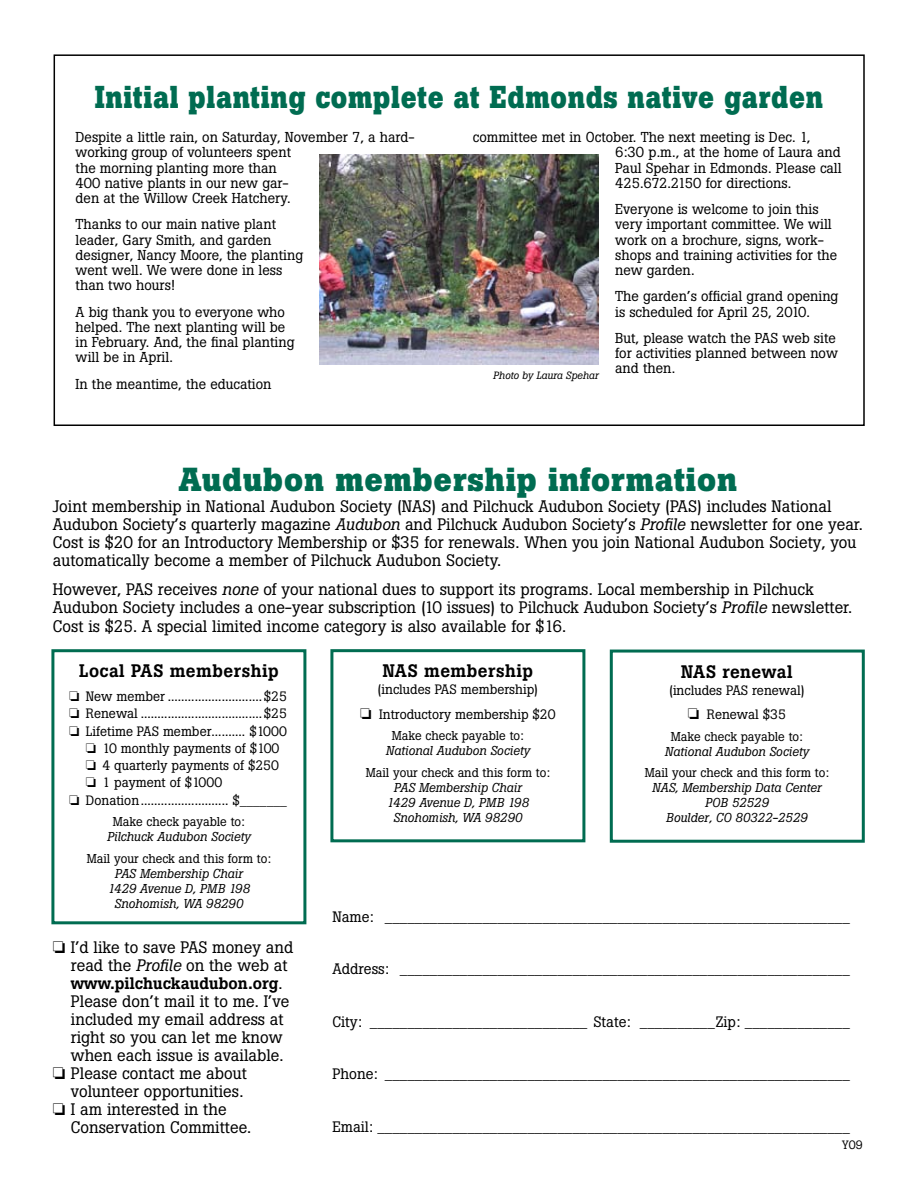
<style>
.page{position:relative;width:918px;height:1188px;background:#fff}
.page>*{position:absolute;margin:0;border:0;box-sizing:border-box;transform-origin:0 0}
.t1{font:700 33px "Boton";letter-spacing:.025em;color:#006c51}
.t2{font:700 31.35px "Boton";letter-spacing:.025em;color:#006c51;scale:.91 1}
.t3{font:500 18px "Boton";letter-spacing:.025em;color:#000}
.t4{font:16.5px/18px "Boton";color:#000}
.t5{font:15px "Boton";color:#000}
.t6{font:14.25px/15.3px "Boton";color:#000}
.t7{font:13.5px "Boton";color:#000}
.t8{font:italic 12.75px/15px "Boton";color:#000;text-align:center}
.t9{font:12.75px "Boton";color:#000}
.t10{font:12px "Boton";color:#000}
.t11{font:italic 10.5px "Boton";color:#000}
.s1{font-style:italic}
.s2{font-weight:500}
</style>
<div class="page">
<div style="left:54px;top:54px;width:811px;height:372px;border:2px solid #000"></div>
<div style="left:51px;top:649px;width:255px;height:275px;border:3px solid #006c51"></div>
<div style="left:330px;top:649px;width:255px;height:193px;border:3px solid #006c51"></div>
<div style="left:610px;top:650px;width:255px;height:193px;border:3px solid #006c51"></div>
<img style="left:320px;top:154px;width:279px;height:210px">
<h2 class="t2" style="left:95px;top:78px;width:802px">Initial planting complete at Edmonds native garden</h2>
<p class="t6" style="left:76px;top:129px;width:341px">Despite a little rain, on Saturday, November 7, a hard&shy;working group of volunteers spent<br>the morning planting more than<br>400 native plants in our new gar-<br>den at the Willow Creek Hatchery.</p>
<p class="t6" style="left:76px;top:217px;width:229px">Thanks to our main native plant leader, Gary Smith, and garden designer, Nancy Moore, the planting went well. We were done in less than two hours!</p>
<p class="t6" style="left:76px;top:304px;width:220px">A big thank you to everyone who helped. The next planting will be in February. And, the final planting will be in April.</p>
<p class="t6" style="left:76px;top:376px;width:197px">In the meantime, the education</p>
<p class="t6" style="left:615px;top:129px;width:228px;text-indent:-142px">committee met in October. The next meeting is Dec. 1, 6:30 p.m., at the home of Laura and Paul Spehar in Edmonds. Please call 425.672.2150 for directions.</p>
<p class="t6" style="left:615px;top:201px;width:224px">Everyone is welcome to join this very important committee. We will work on a brochure, signs, work&shy;shops and training activities for the new garden.</p>
<p class="t6" style="left:615px;top:289px;width:225px">The garden’s official grand opening is scheduled for April 25, 2010.</p>
<p class="t6" style="left:615px;top:330px;width:224px">But, please watch the PAS web site for activities planned between now and then.</p>
<p class="t11" style="left:493px;top:369px;width:107px">Photo by Laura Spehar</p>
<h1 class="t1" style="left:179px;top:460px;width:560px">Audubon membership information</h1>
<p class="t4" style="left:53px;top:497px;width:811px">Joint membership in National Audubon Society (NAS) and Pilchuck Audubon Society (PAS) includes National Audubon Society’s quarterly magazine <span class="s1">Audubon</span> and Pilchuck Audubon Society’s <span class="s1">Profile</span> newsletter for one year.<br>Cost is $20 for an Introductory Membership or $35 for renewals. When you join National Audubon Society, you automatically become a member of Pilchuck Audubon Society.</p>
<p class="t4" style="left:53px;top:580px;width:801px">However, PAS receives <span class="s1">none</span> of your national dues to support its programs. Local membership in Pilchuck<br>Audubon Society includes a one-year subscription (10 issues) to Pilchuck Audubon Society’s <span class="s1">Profile</span> newsletter.</p>
<p class="t4" style="left:53px;top:617px;width:515px">Cost is $25. A special limited income category is also available for $16.</p>
<p class="t3" style="left:79px;top:660px;width:201px">Local PAS membership</p>
<p class="t7" style="left:69px;top:688px;width:219px">□ New member ............................$25</p>
<p class="t7" style="left:69px;top:706px;width:219px">□ Renewal ....................................$25</p>
<p class="t7" style="left:69px;top:723px;width:219px">□ Lifetime PAS member.......... $1000</p>
<p class="t7" style="left:86px;top:740px;width:195px">□ 10 monthly payments of $100</p>
<p class="t7" style="left:86px;top:757px;width:195px">□ 4 quarterly payments of $250</p>
<p class="t7" style="left:86px;top:775px;width:138px">□ 1 payment of $1000</p>
<p class="t7" style="left:69px;top:792px;width:219px">□ Donation.......................... $_______</p>
<p class="t9" style="left:113px;top:814px;width:134px">Make check payable to:</p>
<p class="t8" style="left:107px;top:829px;width:145px">Pilchuck Audubon Society</p>
<p class="t9" style="left:87px;top:850px;width:186px">Mail your check and this form to:</p>
<p class="t8" style="left:108px;top:866px;width:143px">PAS Membership Chair<br>1429 Avenue D, PMB 198<br>Snohomish, WA 98290</p>
<p class="t3" style="left:383px;top:660px;width:152px">NAS membership</p>
<p class="t7" style="left:378px;top:681px;width:162px">(includes PAS membership)</p>
<p class="t7" style="left:360px;top:706px;width:197px">□ Introductory membership $20</p>
<p class="t9" style="left:392px;top:728px;width:134px">Make check payable to:</p>
<p class="t8" style="left:386px;top:743px;width:146px">National Audubon Society</p>
<p class="t9" style="left:366px;top:765px;width:186px">Mail your check and this form to:</p>
<p class="t8" style="left:387px;top:780px;width:143px">PAS Membership Chair<br>1429 Avenue D, PMB 198<br>Snohomish, WA 98290</p>
<p class="t3" style="left:681px;top:661px;width:113px">NAS renewal</p>
<p class="t7" style="left:669px;top:682px;width:137px">(includes PAS renewal)</p>
<p class="t7" style="left:688px;top:707px;width:99px">□ Renewal $35</p>
<p class="t9" style="left:671px;top:729px;width:134px">Make check payable to:</p>
<p class="t8" style="left:665px;top:744px;width:146px">National Audubon Society</p>
<p class="t9" style="left:645px;top:765px;width:186px">Mail your check and this form to:</p>
<p class="t8" style="left:652px;top:781px;width:171px">NAS, Membership Data Center<br>POB 52529<br>Boulder, CO 80322-2529</p>
<p class="t4" style="left:71px;top:938px;width:224px;text-indent:-18px">□ I’d like to save PAS money and read the <span class="s1">Profile</span> on the web at <span class="s2">www.pilchuckaudubon.org</span>.<br>Please don’t mail it to me. I’ve included my email address at right so you can let me know when each issue is available.</p>
<p class="t4" style="left:53px;top:1064px;width:196px;text-align:right">□ Please contact me about volunteer opportunities.</p>
<p class="t4" style="left:71px;top:1100px;width:182px;text-indent:-18px">□ I am interested in the<br>Conservation Committee.</p>
<p class="t5" style="left:332px;top:907px;width:519px">Name: ______________________________________________________________</p>
<p class="t5" style="left:332px;top:960px;width:519px">Address: ____________________________________________________________</p>
<p class="t5" style="left:332px;top:1012px;width:519px">City: _____________________________ State: __________Zip: ______________</p>
<p class="t5" style="left:332px;top:1065px;width:519px">Phone: ______________________________________________________________</p>
<p class="t5" style="left:332px;top:1117px;width:519px">Email: _______________________________________________________________</p>
<p class="t10" style="left:842px;top:1138px;width:22px">Y09</p>
</div>
